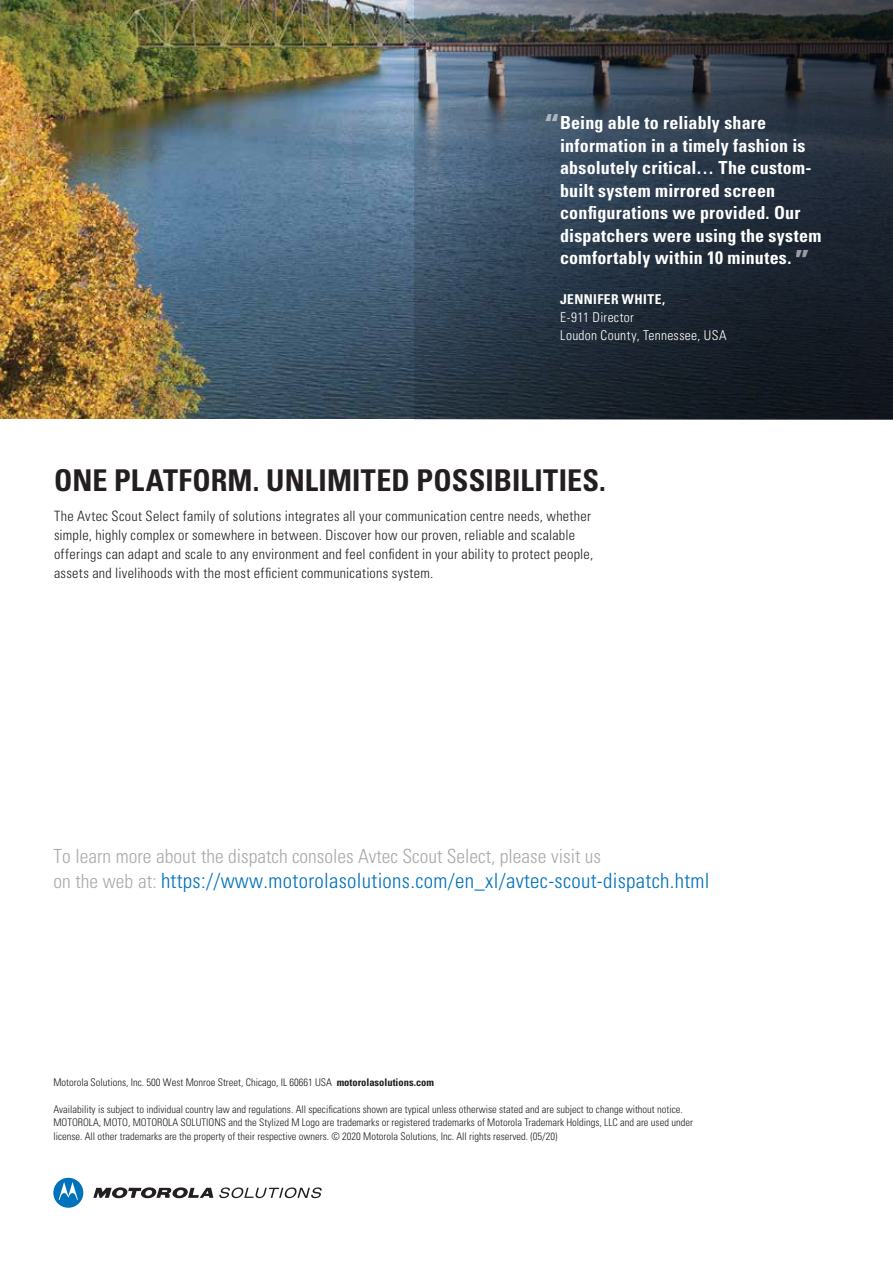
<style>
.page{position:relative;width:893px;height:1263px;background:#fff}
.page>*{position:absolute;margin:0;border:0;box-sizing:border-box;transform-origin:0 0}
.t1{font:700 condensed 36px "Univers LT Pro";color:#fff}
.t2{font:700 condensed 30px "Univers LT Pro";letter-spacing:.005em;color:#231f20}
.t3{font:300 condensed 21px "Univers LT Std";letter-spacing:.015em;color:#0072bc}
.t4{font:300 condensed 19.5px "Univers LT Std";color:#a7a9ac}
.t5{font:700 condensed 18px/22.5px "Univers LT Pro";letter-spacing:.01em;color:#fff}
.t6{font:300 condensed 14.25px/18.8px "Univers LT Std";letter-spacing:.02em;color:#231f20}
.t7{font:300 condensed 13.5px/18px "Univers LT Pro";letter-spacing:.02em;color:#fff}
.t8{font:700 condensed 13.5px "Univers LT Pro";letter-spacing:.03em;color:#fff}
.t9{font:300 condensed 10.5px/13.5px "Univers LT Std";color:#231f20}
.t10{font:300 condensed 10.5px "Univers LT Std";color:#1d1d1b}
.s1{font-family:"Univers";color:#a8aaad}
.s2{font-family:"Univers";font-size:19.5px;color:#a8aaad}
.s3{font-family:"Univers";font-weight:700}
</style>
<div class="page">
<img style="left:0;top:0;width:414px;height:419px">
<svg style="left:414px;top:0;width:479px;height:420px;background:#2e3a47"></svg>
<svg style="left:93px;top:1187px;width:120px;height:12px"></svg>
<svg style="left:53px;top:1178px;width:30px;height:30px"></svg>
<svg style="left:219px;top:1187px;width:103px;height:11px"></svg>
<h1 class="t1" style="left:543px;top:105px;width:17px">“</h1>
<h3 class="t5" style="left:560px;top:112px;width:263px">Being able to reliably share information in a timely fashion is absolutely critical… The custom&shy;built system mirrored screen configurations we provided. Our dispatchers were using the system comfortably within 10 minutes.</h3>
<p class="t8" style="left:560px;top:291px;width:106px">JENNIFER WHITE,</p>
<p class="t7" style="left:560px;top:308px;width:168px">E-911 Director<br>Loudon County, Tennessee, USA</p>
<h1 class="t1" style="left:795px;top:241px;width:17px">”</h1>
<h2 class="t2" style="left:54px;top:462px;width:553px">ONE PLATFORM. UNLIMITED POSSIBILITIES.</h2>
<p class="t6" style="left:54px;top:507px;width:541px">The Avtec Scout Select family of solutions integrates all your communication centre needs, whether simple, highly complex or somewhere in between. Discover how our proven, reliable and scalable offerings can adapt and scale to any environment and feel confident in your ability to protect people, assets and livelihoods with the most efficient communications system.</p>
<h3 class="t4" style="left:53px;top:844px;width:549px"><span class="s1">To learn more about</span> the dispatch consoles Avtec Scout Select, <span class="s1">please visit us</span></h3>
<h3 class="t3" style="left:53px;top:868px;width:658px"><span class="s2">on the web at:</span> https://www.motorolasolutions.com/en_xl/avtec-scout-dispatch.html</h3>
<p class="t10" style="left:53px;top:1076px;width:382px">Motorola Solutions, Inc. 500 West Monroe Street, Chicago, IL 60661 USA <span class="s3">motorolasolutions.com</span></p>
<p class="t9" style="left:53px;top:1102px;width:641px">Availability is subject to individual country law and regulations. All specifications shown are typical unless otherwise stated and are subject to change without notice.<br>MOTOROLA, MOTO, MOTOROLA SOLUTIONS and the Stylized M Logo are trademarks or registered trademarks of Motorola Trademark Holdings, LLC and are used under license. All other trademarks are the property of their respective owners. © 2020 Motorola Solutions, Inc. All rights reserved. (05/20)</p>
</div>
